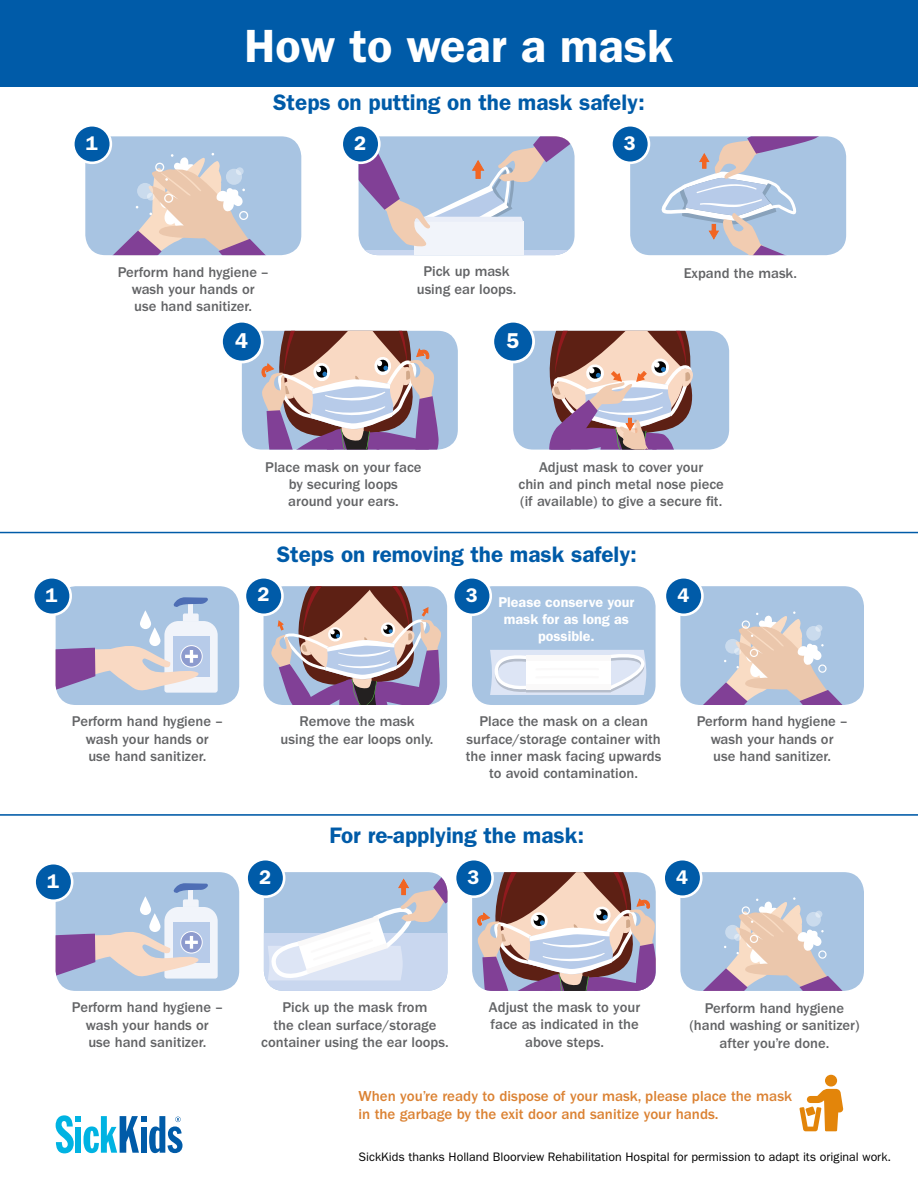
<style>
.page{position:relative;width:918px;height:1188px;background:#fff}
.page>*{position:absolute;margin:0;border:0;box-sizing:border-box;transform-origin:0 0}
.t1{font:600 46.8px "ITC Franklin Gothic Std";color:#fff}
.t2{font:600 22.5px "ITC Franklin Gothic Std";color:#005ba8}
.t3{font:600 21.6px "ITC Franklin Gothic Std";color:#fff}
.t4{font:600 19.8px "ITC Franklin Gothic Std";color:#fff}
.t5{font:500 15px/18px "ITC Franklin Gothic Std";color:#db8233}
.t6{font:500 14.7px/17.2px "ITC Franklin Gothic Std";color:#636466;text-align:center}
.t7{font:600 14.25px/17.1px "ITC Franklin Gothic Std";color:#fff;text-align:center}
.t8{font:12.3px "ITC Franklin Gothic Std";color:#000}
</style>
<div class="page">
<div style="left:0;top:0;width:918px;height:86px;background:#005ba8"></div>
<div style="left:85px;top:136px;width:216px;height:119px;background:#a8c4e2;border-radius:20px"></div>
<svg style="left:94px;top:153px;width:172px;height:102px"></svg>
<svg style="left:264px;top:934px;width:169px;height:57px"></svg>
<svg style="left:268px;top:872px;width:179px;height:118px"></svg>
<div style="left:56px;top:586px;width:183px;height:119px;background:#a8c4e2;border-radius:20px"></div>
<hr style="left:189px;top:601px;width:4px;height:14px;background:#f1f4fa">
<svg style="left:173px;top:597px;width:35px;height:10px"></svg>
<svg style="left:56px;top:613px;width:162px;height:92px"></svg>
<svg style="left:140px;top:610px;width:11px;height:19px"></svg>
<svg style="left:149px;top:627px;width:11px;height:19px"></svg>
<div style="left:56px;top:872px;width:183px;height:119px;background:#a8c4e2;border-radius:20px"></div>
<hr style="left:189px;top:886px;width:4px;height:15px;background:#f1f4fa">
<svg style="left:173px;top:883px;width:35px;height:10px"></svg>
<svg style="left:56px;top:899px;width:162px;height:92px"></svg>
<svg style="left:140px;top:896px;width:11px;height:19px"></svg>
<svg style="left:149px;top:913px;width:11px;height:19px"></svg>
<div style="left:680px;top:586px;width:184px;height:119px;background:#a8c4e2;border-radius:20px"></div>
<svg style="left:686px;top:611px;width:168px;height:94px"></svg>
<div style="left:680px;top:872px;width:184px;height:119px;background:#a8c4e2;border-radius:20px"></div>
<svg style="left:686px;top:897px;width:168px;height:94px"></svg>
<div style="left:665px;top:577px;width:37px;height:38px;background:#005ba8;border-radius:50%"></div>
<div style="left:664px;top:576px;width:40px;height:40px;border:3px solid #fff;border-radius:50%"></div>
<div style="left:264px;top:586px;width:183px;height:119px;background:#a8c4e2;border-radius:20px"></div>
<svg style="left:271px;top:586px;width:170px;height:119px"></svg>
<div style="left:472px;top:586px;width:184px;height:119px;background:#a8c4e2;border-radius:20px"></div>
<svg style="left:490px;top:650px;width:157px;height:45px;background:#e8edf5"></svg>
<svg style="left:364px;top:250px;width:204px;height:5px"></svg>
<div style="left:414px;top:222px;width:109px;height:33px;background:#f1f4fa"></div>
<svg style="left:359px;top:136px;width:216px;height:113px;background:#b9c2db"></svg>
<svg style="left:476px;top:872px;width:180px;height:119px;background:#ae949c"></svg>
<div style="left:242px;top:331px;width:216px;height:119px;background:#a8c4e2;border-radius:20px"></div>
<svg style="left:260px;top:331px;width:179px;height:119px"></svg>
<div style="left:221px;top:321px;width:41px;height:41px;background:#005ba8;border-radius:50%"></div>
<div style="left:220px;top:320px;width:44px;height:43px;border:3px solid #fff;border-radius:50%"></div>
<div style="left:630px;top:136px;width:216px;height:119px;background:#a8c4e2;border-radius:20px"></div>
<svg style="left:630px;top:164px;width:1px;height:23px"></svg>
<svg style="left:661px;top:136px;width:172px;height:119px"></svg>
<div style="left:513px;top:331px;width:216px;height:119px;background:#a8c4e2;border-radius:20px"></div>
<svg style="left:545px;top:331px;width:160px;height:119px"></svg>
<div style="left:493px;top:321px;width:41px;height:41px;background:#005ba8;border-radius:50%"></div>
<div style="left:491px;top:320px;width:44px;height:43px;border:3px solid #fff;border-radius:50%"></div>
<hr style="left:0;top:814px;width:918px;height:2px;background:#005ba8">
<hr style="left:0;top:532px;width:918px;height:1px;background:#005ba8">
<div style="left:247px;top:859px;width:37px;height:38px;background:#005ba8;border-radius:50%"></div>
<div style="left:245px;top:858px;width:40px;height:40px;border:3px solid #fff;border-radius:50%"></div>
<div style="left:455px;top:859px;width:38px;height:38px;background:#005ba8;border-radius:50%"></div>
<div style="left:454px;top:858px;width:40px;height:40px;border:3px solid #fff;border-radius:50%"></div>
<div style="left:664px;top:859px;width:37px;height:38px;background:#005ba8;border-radius:50%"></div>
<div style="left:662px;top:858px;width:41px;height:40px;border:3px solid #fff;border-radius:50%"></div>
<div style="left:73px;top:125px;width:38px;height:38px;background:#005ba8;border-radius:50%"></div>
<div style="left:72px;top:124px;width:40px;height:40px;border:3px solid #fff;border-radius:50%"></div>
<div style="left:342px;top:125px;width:37px;height:38px;background:#005ba8;border-radius:50%"></div>
<div style="left:340px;top:124px;width:41px;height:40px;border:3px solid #fff;border-radius:50%"></div>
<div style="left:611px;top:125px;width:38px;height:38px;background:#005ba8;border-radius:50%"></div>
<div style="left:610px;top:124px;width:40px;height:40px;border:3px solid #fff;border-radius:50%"></div>
<div style="left:33px;top:577px;width:38px;height:38px;background:#005ba8;border-radius:50%"></div>
<div style="left:32px;top:576px;width:40px;height:40px;border:3px solid #fff;border-radius:50%"></div>
<div style="left:35px;top:863px;width:37px;height:38px;background:#005ba8;border-radius:50%"></div>
<div style="left:33px;top:862px;width:40px;height:40px;border:3px solid #fff;border-radius:50%"></div>
<div style="left:245px;top:577px;width:37px;height:38px;background:#005ba8;border-radius:50%"></div>
<div style="left:244px;top:576px;width:40px;height:40px;border:3px solid #fff;border-radius:50%"></div>
<div style="left:453px;top:577px;width:38px;height:38px;background:#005ba8;border-radius:50%"></div>
<div style="left:452px;top:576px;width:40px;height:40px;border:3px solid #fff;border-radius:50%"></div>
<div style="left:825px;top:1075px;width:12px;height:12px;background:#e3850a;border-radius:50%"></div>
<svg style="left:799px;top:1089px;width:44px;height:42px"></svg>
<svg style="left:56px;top:1115px;width:127px;height:38px"></svg>
<h1 class="t1" style="left:245px;top:19px;width:430px">How to wear a mask</h1>
<h2 class="t2" style="left:273px;top:89px;width:373px">Steps on putting on the mask safely:</h2>
<h3 class="t4" style="left:86px;top:132px;width:13px">1</h3>
<h3 class="t4" style="left:354px;top:132px;width:13px">2</h3>
<h3 class="t4" style="left:624px;top:132px;width:13px">3</h3>
<p class="t6" style="left:118px;top:263px;width:152px">Perform hand hygiene – wash your hands or<br>use hand sanitizer.</p>
<p class="t6" style="left:417px;top:263px;width:101px">Pick up mask using ear loops.</p>
<h3 class="t3" style="left:235px;top:328px;width:14px">4</h3>
<h3 class="t3" style="left:506px;top:328px;width:14px">5</h3>
<p class="t6" style="left:684px;top:264px;width:115px">Expand the mask.</p>
<h3 class="t4" style="left:46px;top:584px;width:13px">1</h3>
<p class="t6" style="left:72px;top:713px;width:152px">Perform hand hygiene – wash your hands or<br>use hand sanitizer.</p>
<h3 class="t4" style="left:47px;top:869px;width:13px">1</h3>
<p class="t6" style="left:265px;top:459px;width:158px">Place mask on your face by securing loops around your ears.</p>
<p class="t6" style="left:519px;top:459px;width:207px">Adjust mask to cover your<br>chin and pinch metal nose piece (if available) to give a secure fit.</p>
<h2 class="t2" style="left:277px;top:541px;width:362px">Steps on removing the mask safely:</h2>
<h3 class="t4" style="left:257px;top:583px;width:13px">2</h3>
<h3 class="t4" style="left:466px;top:584px;width:13px">3</h3>
<p class="t7" style="left:498px;top:594px;width:138px">Please conserve your mask for as long as possible.</p>
<h3 class="t4" style="left:677px;top:584px;width:13px">4</h3>
<p class="t6" style="left:281px;top:713px;width:154px">Remove the mask<br>using the ear loops only.</p>
<p class="t6" style="left:466px;top:713px;width:197px">Place the mask on a clean surface/storage container with the inner mask facing upwards to avoid contamination.</p>
<p class="t6" style="left:697px;top:713px;width:152px">Perform hand hygiene – wash your hands or<br>use hand sanitizer.</p>
<h2 class="t2" style="left:329px;top:822px;width:256px">For re-applying the mask:</h2>
<h3 class="t4" style="left:259px;top:865px;width:13px">2</h3>
<h3 class="t4" style="left:468px;top:865px;width:13px">3</h3>
<h3 class="t4" style="left:676px;top:865px;width:13px">4</h3>
<p class="t6" style="left:72px;top:999px;width:152px">Perform hand hygiene – wash your hands or<br>use hand sanitizer.</p>
<p class="t6" style="left:261px;top:999px;width:189px">Pick up the mask from<br>the clean surface/storage container using the ear loops.</p>
<p class="t6" style="left:489px;top:999px;width:153px">Adjust the mask to your face as indicated in the above steps.</p>
<p class="t6" style="left:689px;top:1000px;width:172px">Perform hand hygiene (hand washing or sanitizer) after you’re done.</p>
<p class="t5" style="left:359px;top:1088px;width:435px">When you’re ready to dispose of your mask, please place the mask in the garbage by the exit door and sanitize your hands.</p>
<p class="t8" style="left:359px;top:1150px;width:534px">SickKids thanks Holland Bloorview Rehabilitation Hospital for permission to adapt its original work.</p>
</div>
